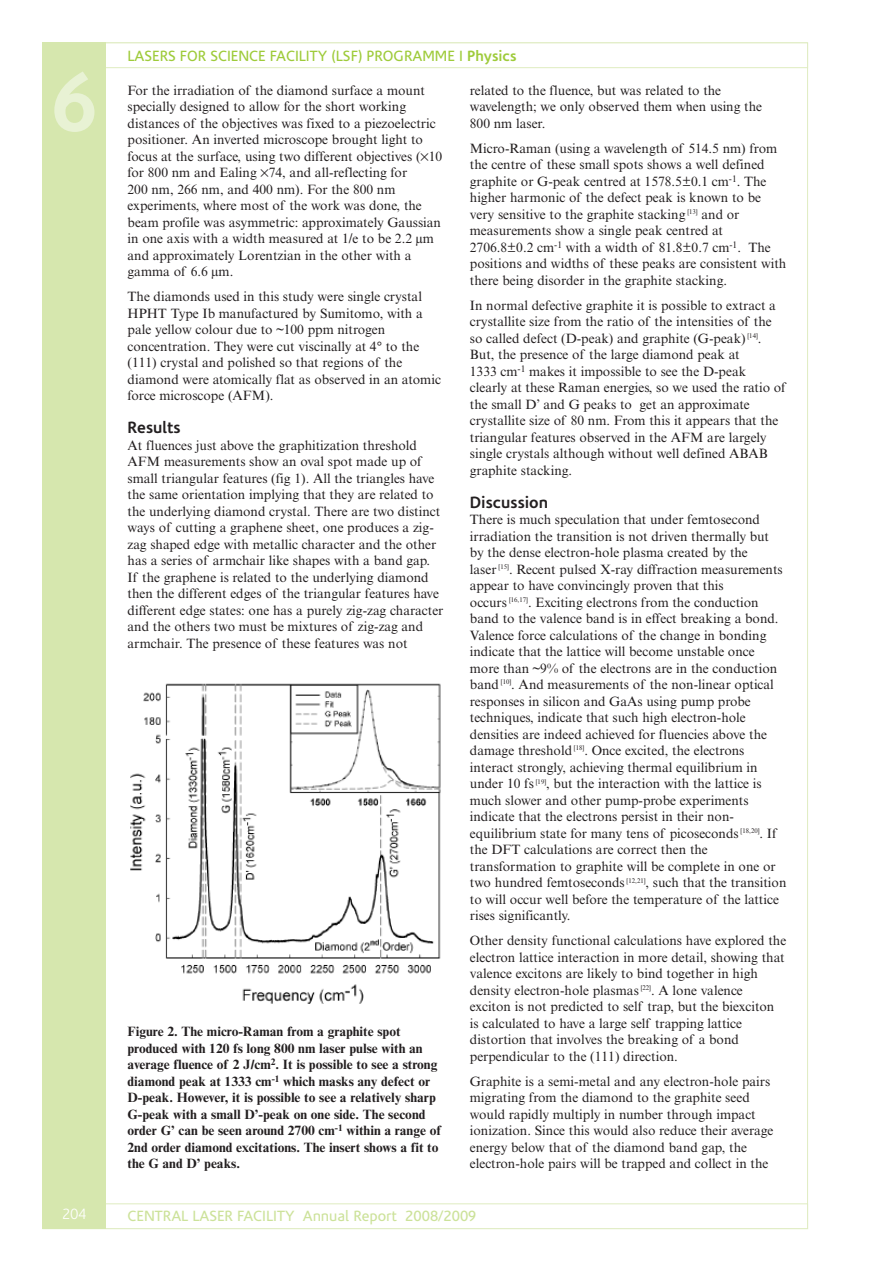
<style>
.page{position:relative;width:893px;height:1263px;background:#fff}
.page>*{position:absolute;margin:0;border:0;box-sizing:border-box;transform-origin:0 0}
.t1{font:700 84px "Corisande";color:#e8f2d4}
.t2{font:700 16.5px "Corisande";color:#231f20}
.t3{font:15px "Corisande";color:#9ecb3a}
.t4{font:15px "Corisande";color:#cce29a}
.t5{font:300 15px "Corisande";color:#fff}
.t6{font:13.5px/16.5px "Times NRMT";color:#231f20}
.t7{font:700 13.5px/16.5px "Times NRMT";color:#231f20}
.s1{font-weight:700}
</style>
<div class="page">
<div style="left:43px;top:1203px;width:765px;height:26px;border:1px solid #dfecc1"></div>
<div style="left:43px;top:43px;width:765px;height:25px;border:1px solid #dfecc1"></div>
<div style="left:43px;top:43px;width:63px;height:1186px;background:#d6e7ae"></div>
<img style="left:130px;top:683px;width:311px;height:321px">
<h1 class="t1" style="left:51px;top:69px;width:48px">6</h1>
<p class="t3" style="left:128px;top:50px;width:391px">LASERS FOR SCIENCE FACILITY (LSF) PROGRAMME I <span class="s1">Physics</span></p>
<p class="t6" style="left:128px;top:83px;width:316px">For the irradiation of the diamond surface a mount specially designed to allow for the short working distances of the objectives was fixed to a piezoelectric positioner. An inverted microscope brought light to focus at the surface, using two different objectives ( 10 for 800 nm and Ealing 74, and all-reflecting for<br>200 nm, 266 nm, and 400 nm). For the 800 nm experiments, where most of the work was done, the beam profile was asymmetric: approximately Gaussian in one axis with a width measured at 1/e to be 2.2 µm and approximately Lorentzian in the other with a gamma of 6.6 µm.</p>
<p class="t6" style="left:128px;top:290px;width:315px">The diamonds used in this study were single crystal HPHT Type Ib manufactured by Sumitomo, with a pale yellow colour due to ~100 ppm nitrogen concentration. They were cut viscinally at 4° to the (111) crystal and polished so that regions of the diamond were atomically flat as observed in an atomic force microscope (AFM).</p>
<p class="t2" style="left:128px;top:421px;width:55px">Results</p>
<p class="t6" style="left:128px;top:438px;width:317px">At fluences just above the graphitization threshold AFM measurements show an oval spot made up of small triangular features (fig 1). All the triangles have the same orientation implying that they are related to the underlying diamond crystal. There are two distinct ways of cutting a graphene sheet, one produces a zig&shy;zag shaped edge with metallic character and the other has a series of armchair like shapes with a band gap.<br>If the graphene is related to the underlying diamond then the different edges of the triangular features have different edge states: one has a purely zig-zag character and the others two must be mixtures of zig-zag and armchair. The presence of these features was not</p>
<p class="t7" style="left:128px;top:1025px;width:315px">Figure 2. The micro-Raman from a graphite spot produced with 120 fs long 800 nm laser pulse with an average fluence of 2 J/cm<sup>2</sup>. It is possible to see a strong diamond peak at 1333 cm<sup>-1</sup> which masks any defect or D-peak. However, it is possible to see a relatively sharp G-peak with a small D’-peak on one side. The second order G’ can be seen around 2700 cm<sup>-1</sup> within a range of 2nd order diamond excitations. The insert shows a fit to the G and D’ peaks.</p>
<p class="t6" style="left:470px;top:83px;width:294px">related to the fluence, but was related to the wavelength; we only observed them when using the<br>800 nm laser.</p>
<p class="t6" style="left:470px;top:141px;width:318px">Micro-Raman (using a wavelength of 514.5 nm) from the centre of these small spots shows a well defined graphite or G-peak centred at 1578.5±0.1 cm<sup>-1</sup>. The higher harmonic of the defect peak is known to be very sensitive to the graphite stacking <sup>[13]</sup> and or measurements show a single peak centred at 2706.8±0.2 cm<sup>-1</sup> with a width of 81.8±0.7 cm<sup>-1</sup>. The positions and widths of these peaks are consistent with there being disorder in the graphite stacking.</p>
<p class="t6" style="left:470px;top:298px;width:317px">In normal defective graphite it is possible to extract a crystallite size from the ratio of the intensities of the so called defect (D-peak) and graphite (G-peak) <sup>[14]</sup>.<br>But, the presence of the large diamond peak at<br>1333 cm<sup>-1</sup> makes it impossible to see the D-peak clearly at these Raman energies, so we used the ratio of the small D’ and G peaks to get an approximate crystallite size of 80 nm. From this it appears that the triangular features observed in the AFM are largely single crystals although without well defined ABAB graphite stacking.</p>
<p class="t2" style="left:470px;top:496px;width:80px">Discussion</p>
<p class="t6" style="left:470px;top:513px;width:318px">There is much speculation that under femtosecond irradiation the transition is not driven thermally but<br>by the dense electron-hole plasma created by the<br>laser <sup>[15]</sup>. Recent pulsed X-ray diffraction measurements appear to have convincingly proven that this<br>occurs <sup>[16,17]</sup>. Exciting electrons from the conduction band to the valence band is in effect breaking a bond.<br>Valence force calculations of the change in bonding indicate that the lattice will become unstable once more than ~9% of the electrons are in the conduction band <sup>[10]</sup>. And measurements of the non-linear optical responses in silicon and GaAs using pump probe techniques, indicate that such high electron-hole densities are indeed achieved for fluencies above the damage threshold <sup>[18]</sup>. Once excited, the electrons interact strongly, achieving thermal equilibrium in under 10 fs <sup>[19]</sup>, but the interaction with the lattice is much slower and other pump-probe experiments indicate that the electrons persist in their non&shy;equilibrium state for many tens of picoseconds <sup>[18,20]</sup>. If the DFT calculations are correct then the transformation to graphite will be complete in one or two hundred femtoseconds <sup>[12,21]</sup>, such that the transition to will occur well before the temperature of the lattice rises significantly.</p>
<p class="t6" style="left:470px;top:934px;width:318px">Other density functional calculations have explored the electron lattice interaction in more detail, showing that valence excitons are likely to bind together in high density electron-hole plasmas <sup>[22]</sup>. A lone valence exciton is not predicted to self trap, but the biexciton is calculated to have a large self trapping lattice distortion that involves the breaking of a bond perpendicular to the (111) direction.</p>
<p class="t6" style="left:470px;top:1074px;width:305px">Graphite is a semi-metal and any electron-hole pairs migrating from the diamond to the graphite seed would rapidly multiply in number through impact ionization. Since this would also reduce their average energy below that of the diamond band gap, the electron-hole pairs will be trapped and collect in the</p>
<p class="t5" style="left:62px;top:1208px;width:26px">204</p>
<p class="t4" style="left:128px;top:1210px;width:350px">CENTRAL LASER FACILITY Annual Report 2008/2009</p>
</div>
